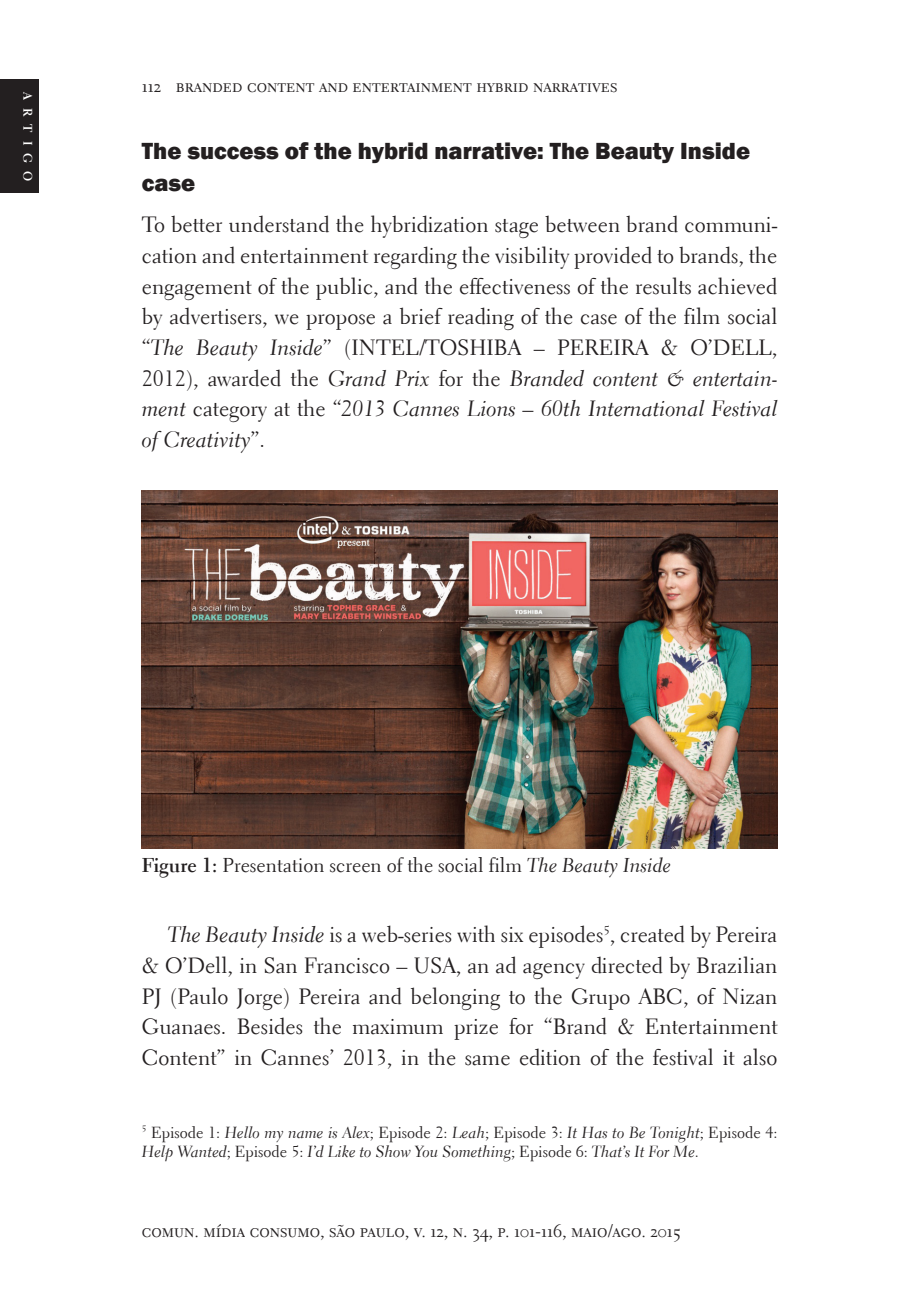
<style>
.page{position:relative;width:908px;height:1304px;background:#fff}
.page>*{position:absolute;margin:0;border:0;box-sizing:border-box;transform-origin:0 0}
.t1{font:800 24px/32px "Franklin Gothic";color:#231f20}
.t2{font:22px/30.6px "Electra LH";color:#231f20;text-align:justify}
.t3{font:22px/30.6px "Electra LH Cursive";color:#231f20;text-align:justify}
.t4{font:20px "Electra LH";color:#231f20}
.t5{font:18px "Electra LH Regular SC";color:#231f20}
.t6{font:16px "Electra LH";color:#231f20}
.t7{font:16px "Electra LH Cursive";color:#231f20}
.t8{font:700 12.4px "Electra LH";color:#fff}
.s1{font-family:"Electra LH Cursive"}
.s2{font-family:"Electra LH"}
.s3{font-weight:700}
</style>
<div class="page">
<div style="left:0;top:79px;width:38px;height:114px;background:#231f20"></div>
<img style="left:142px;top:491px;width:635px;height:357px">
<p class="t8" style="left:35px;top:92px;width:91px;rotate:90deg">ARTIGO</p>
<p class="t5" style="left:142px;top:75px;width:477px">112 branded content and entertainment hybrid narratives</p>
<p class="t1" style="left:142px;top:134px;width:609px">The success of the hybrid narrative: The Beauty Inside case</p>
<p class="t2" style="left:142px;top:210px;width:636px">To better understand the hybridization stage between brand communi&shy;cation and entertainment regarding the visibility provided to brands, the engagement of the public, and the effectiveness of the results achieved by advertisers, we propose a brief reading of the case of the film social “<span class="s1">The Beauty Inside</span>” (INTEL/TOSHIBA – PEREIRA &amp; O’DELL,</p>
<p class="t3" style="left:142px;top:363px;width:637px"><span class="s2">2012), awarded the</span> Grand Prix <span class="s2">for the</span> Branded content &amp; entertain&shy;ment <span class="s2">category at the “</span>2013 Cannes Lions – 60th International Festival of Creativity<span class="s2">”.</span></p>
<p class="t4" style="left:142px;top:853px;width:530px"><span class="s3">Figure 1:</span> Presentation screen of the social film <span class="s1">The Beauty Inside</span></p>
<p class="t2" style="left:142px;top:920px;width:636px;text-indent:26px"><span class="s1">The Beauty Inside</span> is a web-series with six episodes<sup>5</sup>, created by Pereira &amp; O’Dell, in San Francisco – USA, an ad agency directed by Brazilian PJ (Paulo Jorge) Pereira and belonging to the Grupo ABC, of Nizan Guanaes. Besides the maximum prize for “Brand &amp; Entertainment Content” in Cannes’ 2013, in the same edition of the festival it also</p>
<p class="t6" style="left:142px;top:1122px;width:636px"><sup>5</sup> Episode 1: <span class="s1">Hello my name is Alex</span>; Episode 2: <span class="s1">Leah</span>; Episode 3: <span class="s1">It Has to Be Tonight</span>; Episode 4:</p>
<p class="t7" style="left:142px;top:1141px;width:558px">Help Wanted<span class="s2">; Episode 5:</span> I’d Like to Show You Something<span class="s2">; Episode 6:</span> That’s It For Me<span class="s2">.</span></p>
<p class="t5" style="left:142px;top:1220px;width:540px">comun. mídia consumo, são paulo, v. 12, n. 34, p. 101-116, maio/ago. 2015</p>
</div>
